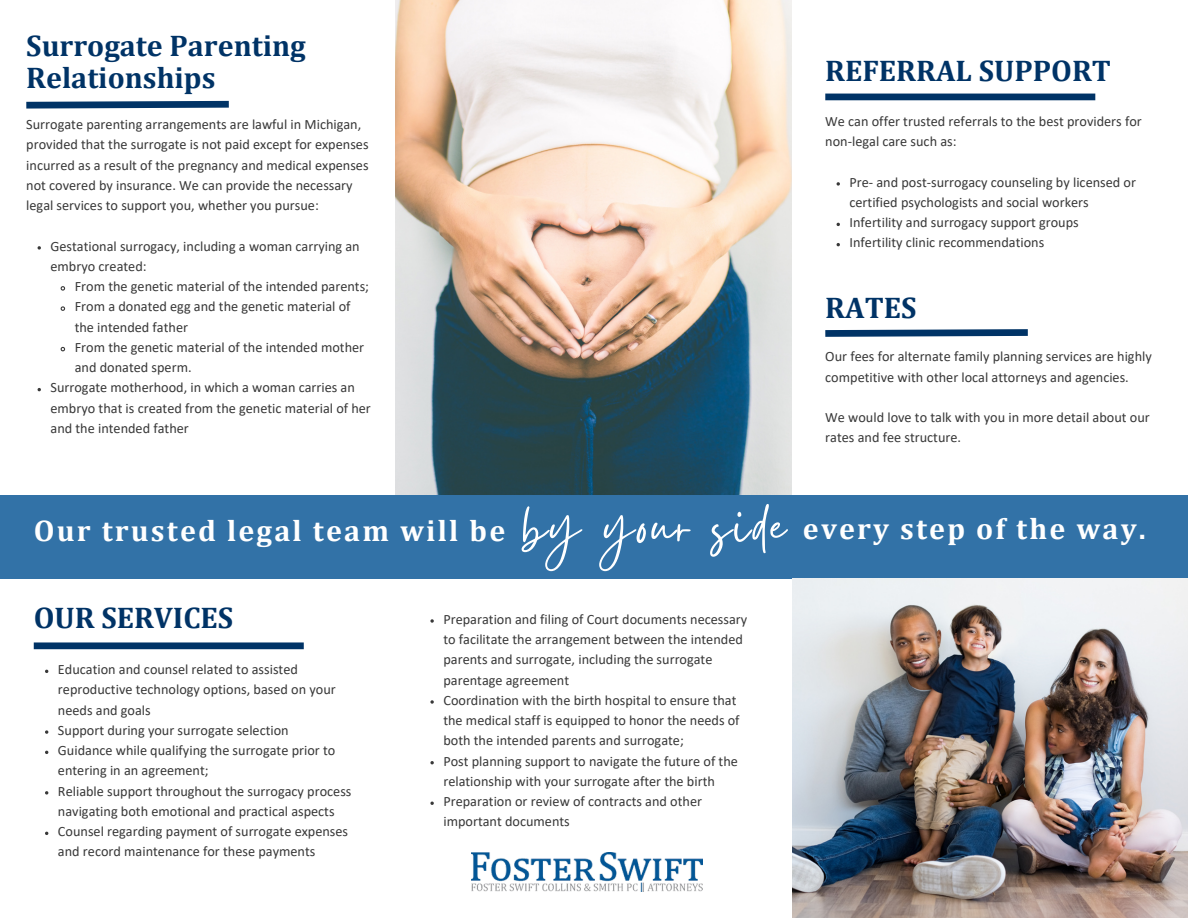
<style>
.page{position:relative;width:1188px;height:918px;background:#fff}
.page>*{position:absolute;margin:0;border:0;box-sizing:border-box;transform-origin:0 0}
.t1{font:68.55px "Gistesy";letter-spacing:.04em;color:#fff}
.t2{font:700 30px/31.5px "Cambria";color:#036}
.t3{font:700 30px "Cambria";letter-spacing:.075em;color:#fff}
.t4{font:14.25px/20.2px "Calibri";color:#383838}
</style>
<div class="page">
<img style="left:396px;top:0;width:396px;height:495px">
<div style="left:0;top:495px;width:1188px;height:83px;background:#3272a7"></div>
<svg style="left:45px;top:730px;width:3px;height:4px"></svg>
<svg style="left:45px;top:791px;width:3px;height:4px"></svg>
<div style="left:34px;top:642px;width:270px;height:7px;background:#036"></div>
<svg style="left:430px;top:619px;width:4px;height:4px"></svg>
<svg style="left:430px;top:700px;width:4px;height:4px"></svg>
<svg style="left:430px;top:761px;width:4px;height:3px"></svg>
<svg style="left:430px;top:802px;width:4px;height:3px"></svg>
<img style="left:471px;top:852px;width:232px;height:40px">
<svg style="left:26px;top:100px;width:203px;height:9px"></svg>
<svg style="left:38px;top:246px;width:3px;height:4px"></svg>
<svg style="left:60px;top:286px;width:6px;height:5px"></svg>
<svg style="left:60px;top:306px;width:6px;height:5px"></svg>
<svg style="left:60px;top:346px;width:6px;height:6px"></svg>
<svg style="left:825px;top:329px;width:203px;height:8px;background:#28537d"></svg>
<img style="left:792px;top:578px;width:396px;height:340px">
<svg style="left:837px;top:182px;width:3px;height:4px"></svg>
<div style="left:825px;top:94px;width:270px;height:6px;background:#036"></div>
<p class="t2" style="left:26px;top:29px;width:281px">Surrogate Parenting<br>Relationships</p>
<p class="t4" style="left:26px;top:116px;width:344px">Surrogate parenting arrangements are lawful in Michigan, provided that the surrogate is not paid except for expenses incurred as a result of the pregnancy and medical expenses not covered by insurance. We can provide the necessary legal services to support you, whether you pursue:</p>
<p class="t4" style="left:51px;top:237px;width:311px">Gestational surrogacy, including a woman carrying an embryo created:</p>
<p class="t4" style="left:75px;top:278px;width:296px">From the genetic material of the intended parents;</p>
<p class="t4" style="left:75px;top:298px;width:277px">From a donated egg and the genetic material of the intended father</p>
<p class="t4" style="left:75px;top:338px;width:291px">From the genetic material of the intended mother and donated sperm.</p>
<p class="t4" style="left:51px;top:379px;width:322px">Surrogate motherhood, in which a woman carries an embryo that is created from the genetic material of her and the intended father</p>
<p class="t2" style="left:825px;top:54px;width:287px">REFERRAL SUPPORT</p>
<p class="t4" style="left:825px;top:112px;width:318px">We can offer trusted referrals to the best providers for non-legal care such as:</p>
<p class="t4" style="left:850px;top:173px;width:288px">Pre- and post-surrogacy counseling by licensed or certified psychologists and social workers</p>
<p class="t4" style="left:850px;top:214px;width:231px">Infertility and surrogacy support groups</p>
<p class="t4" style="left:850px;top:234px;width:196px">Infertility clinic recommendations</p>
<p class="t2" style="left:825px;top:291px;width:93px">RATES</p>
<p class="t4" style="left:825px;top:348px;width:328px">Our fees for alternate family planning services are highly competitive with other local attorneys and agencies.</p>
<p class="t4" style="left:825px;top:408px;width:326px">We would love to talk with you in more detail about our rates and fee structure.</p>
<p class="t3" style="left:34px;top:513px;width:473px">Our trusted legal team will be</p>
<p class="t1" style="left:522px;top:478px;width:265px">by your side</p>
<p class="t2" style="left:34px;top:602px;width:201px">OUR SERVICES</p>
<p class="t4" style="left:443px;top:610px;width:305px">Preparation and filing of Court documents necessary to facilitate the arrangement between the intended parents and surrogate, including the surrogate parentage agreement</p>
<p class="t4" style="left:443px;top:691px;width:298px">Coordination with the birth hospital to ensure that the medical staff is equipped to honor the needs of both the intended parents and surrogate;</p>
<p class="t4" style="left:443px;top:752px;width:296px">Post planning support to navigate the future of the relationship with your surrogate after the birth</p>
<p class="t4" style="left:443px;top:792px;width:260px">Preparation or review of contracts and other important documents</p>
<p class="t4" style="left:58px;top:660px;width:279px">Education and counsel related to assisted reproductive technology options, based on your needs and goals</p>
<p class="t4" style="left:58px;top:721px;width:232px">Support during your surrogate selection</p>
<p class="t4" style="left:58px;top:741px;width:279px">Guidance while qualifying the surrogate prior to entering in an agreement;</p>
<p class="t4" style="left:58px;top:782px;width:295px">Reliable support throughout the surrogacy process navigating both emotional and practical aspects</p>
<p class="t4" style="left:58px;top:822px;width:292px">Counsel regarding payment of surrogate expenses and record maintenance for these payments</p>
<p class="t3" style="left:803px;top:511px;width:344px">every step of the way.</p>
</div>
